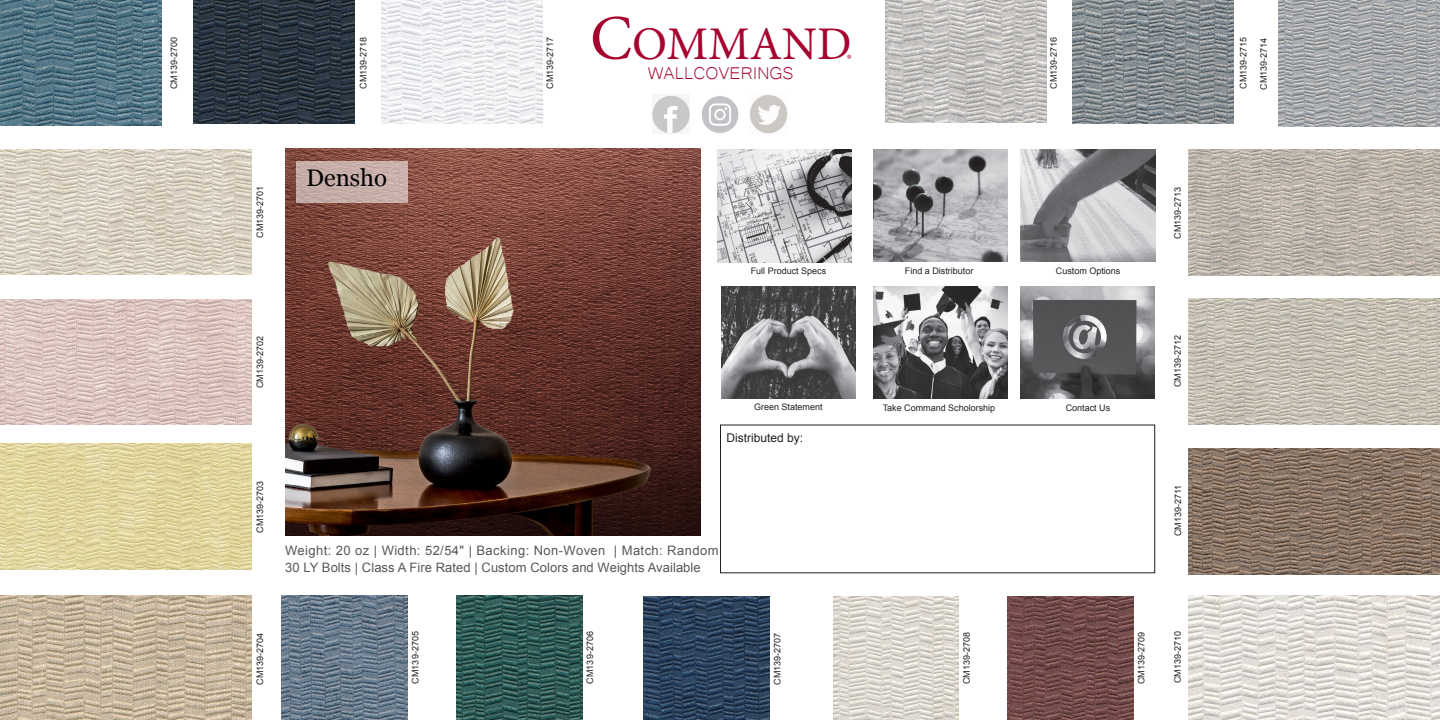
<style>
.page{position:relative;width:1440px;height:720px;background:#fff}
.page>*{position:absolute;margin:0;border:0;box-sizing:border-box;transform-origin:0 0}
.t1{font:46.8px "Minion Pro";color:#a7032f}
.t2{font:24px "Georgia";color:#000}
.t3{font:22px "Microsoft Yi Baiti";color:#a7032f}
.t4{font:15.6px "Minion Pro";color:#a7032f}
.t5{font:13px "Arial";letter-spacing:.005em;color:#57585a}
.t6{font:13px "Arial";letter-spacing:.03em;color:#57585a}
.t7{font:12px "Arial";color:#231f20}
.t8{font:9px "Arial";color:#231f20}
.s1{font-size:63.4px}
</style>
<div class="page">
<img style="left:285px;top:148px;width:416px;height:387px">
<img style="left:652px;top:95px;width:38px;height:38px">
<img style="left:701px;top:96px;width:38px;height:37px">
<img style="left:750px;top:95px;width:38px;height:39px">
<img style="left:1189px;top:149px;width:251px;height:126px">
<img style="left:1189px;top:298px;width:251px;height:126px">
<img style="left:1189px;top:448px;width:251px;height:126px">
<img style="left:873px;top:286px;width:134px;height:112px">
<img style="left:873px;top:150px;width:134px;height:112px">
<img style="left:721px;top:286px;width:135px;height:112px">
<img style="left:718px;top:150px;width:134px;height:112px">
<img style="left:1021px;top:286px;width:134px;height:113px">
<img style="left:1021px;top:150px;width:134px;height:112px">
<svg style="left:296px;top:161px;width:112px;height:41px;background:#c7aea8"></svg>
<img style="left:0;top:0;width:161px;height:126px">
<img style="left:0;top:149px;width:252px;height:126px">
<img style="left:0;top:299px;width:252px;height:126px">
<img style="left:0;top:443px;width:252px;height:126px">
<img style="left:0;top:595px;width:252px;height:124px">
<img style="left:1189px;top:595px;width:251px;height:125px">
<img style="left:1279px;top:1px;width:161px;height:126px">
<img style="left:282px;top:595px;width:126px;height:124px">
<img style="left:193px;top:0;width:162px;height:123px">
<img style="left:381px;top:0;width:162px;height:123px">
<img style="left:885px;top:0;width:162px;height:123px">
<img style="left:1072px;top:0;width:162px;height:123px">
<img style="left:456px;top:595px;width:126px;height:124px">
<img style="left:644px;top:597px;width:126px;height:123px">
<img style="left:833px;top:596px;width:126px;height:124px">
<img style="left:1008px;top:596px;width:126px;height:124px">
<p class="t8" style="left:168px;top:89px;width:54px;rotate:-90deg">CM139-2700</p>
<p class="t1" style="left:590px;top:12px;width:263px"><span class="s1">C</span>OMMAND</p>
<p class="t3" style="left:648px;top:60px;width:147px">WALLCOVERINGS</p>
<p class="t8" style="left:357px;top:89px;width:54px;rotate:-90deg">CM139-2718</p>
<p class="t8" style="left:544px;top:89px;width:54px;rotate:-90deg">CM139-2717</p>
<p class="t8" style="left:1048px;top:89px;width:54px;rotate:-90deg">CM139-2716</p>
<p class="t8" style="left:1237px;top:89px;width:54px;rotate:-90deg">CM139-2715</p>
<p class="t4" style="left:847px;top:49px;width:7px">®</p>
<p class="t8" style="left:1258px;top:90px;width:54px;rotate:-90deg">CM139-2714</p>
<p class="t8" style="left:254px;top:238px;width:54px;rotate:-90deg">CM139-2701</p>
<p class="t2" style="left:306px;top:161px;width:83px">Densho</p>
<p class="t8" style="left:751px;top:265px;width:77px">Full Product Specs</p>
<p class="t8" style="left:905px;top:265px;width:70px">Find a Distributor</p>
<p class="t8" style="left:1056px;top:265px;width:66px">Custom Options</p>
<p class="t8" style="left:254px;top:388px;width:54px;rotate:-90deg">CM139-2702</p>
<p class="t8" style="left:254px;top:533px;width:54px;rotate:-90deg">CM139-2703</p>
<p class="t8" style="left:754px;top:401px;width:70px">Green Statement</p>
<p class="t8" style="left:883px;top:402px;width:114px">Take Command Scholorship</p>
<p class="t8" style="left:1066px;top:402px;width:46px">Contact Us</p>
<p class="t7" style="left:727px;top:430px;width:78px">Distributed by:</p>
<p class="t6" style="left:285px;top:542px;width:435px">Weight: 20 oz | Width: 52/54" | Backing: Non-Woven | Match: Random</p>
<p class="t5" style="left:285px;top:559px;width:417px">30 LY Bolts | Class A Fire Rated | Custom Colors and Weights Available</p>
<p class="t8" style="left:1172px;top:239px;width:54px;rotate:-90deg">CM139-2713</p>
<p class="t8" style="left:1172px;top:387px;width:54px;rotate:-90deg">CM139-2712</p>
<p class="t8" style="left:1172px;top:536px;width:53px;rotate:-90deg">CM139-2711</p>
<p class="t8" style="left:254px;top:685px;width:54px;rotate:-90deg">CM139-2704</p>
<p class="t8" style="left:409px;top:684px;width:54px;rotate:-90deg">CM139-2705</p>
<p class="t8" style="left:1172px;top:683px;width:54px;rotate:-90deg">CM139-2710</p>
<p class="t8" style="left:584px;top:684px;width:54px;rotate:-90deg">CM139-2706</p>
<p class="t8" style="left:772px;top:685px;width:54px;rotate:-90deg">CM139-2707</p>
<p class="t8" style="left:961px;top:684px;width:54px;rotate:-90deg">CM139-2708</p>
<p class="t8" style="left:1136px;top:684px;width:54px;rotate:-90deg">CM139-2709</p>
</div>
